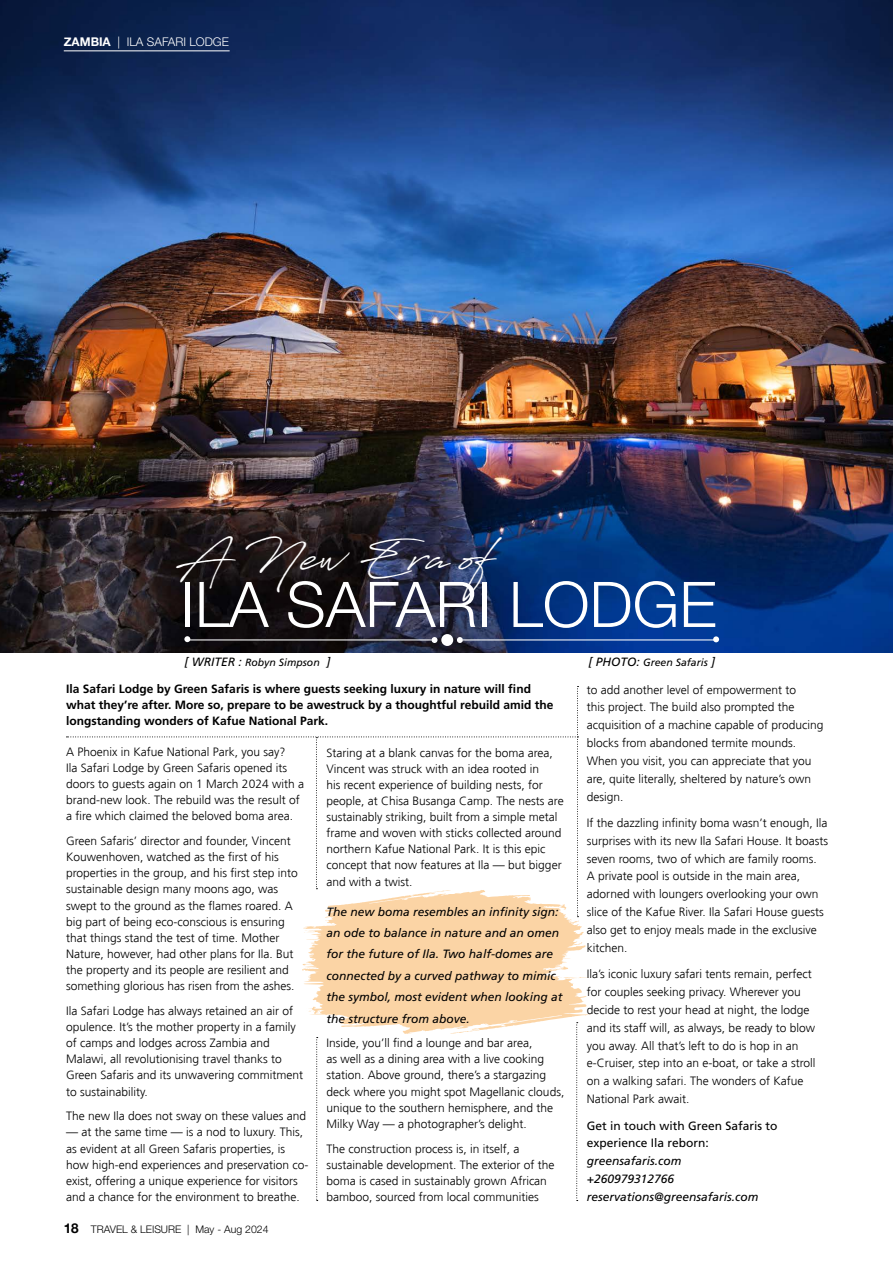
<style>
.page{position:relative;width:893px;height:1263px;background:#fff}
.page>*{position:absolute;margin:0;border:0;box-sizing:border-box;transform-origin:0 0}
.t1{font:300 63px "Helvetica Neue LT Pro";color:#fff}
.t2{font:48px "Antro Vectra Bolder";color:#fff}
.t3{font:300 12px/16.2px "Frutiger";color:#000}
.t4{font:italic 12px/21.5px "Frutiger LT Std";color:#000}
.t5{font:700 12px/15.8px "Frutiger LT Std";color:#000}
.t6{font:12px/17.9px "Frutiger LT Std";color:#000}
.t7{font:300 12px "Helvetica Neue LT Pro";color:#fff}
.t8{font:italic 10.5px "Frutiger LT Std";color:#000}
.t9{font:300 10.5px "Helvetica Neue LT Pro";color:#000}
.s1{font-family:"Helvetica Neue";font-weight:700}
.s2{font-size:12px}
.s3{font-family:"Helvetica Neue";font-weight:700;font-size:13.5px}
</style>
<div class="page">
<img style="left:0;top:0;width:892px;height:652px">
<hr style="left:64px;top:50px;width:166px;height:1px;background:#fff">
<div style="left:441px;top:634px;width:12px;height:12px;background:#fff;border-radius:50%"></div>
<svg style="left:432px;top:637px;width:5px;height:6px"></svg>
<hr style="left:186px;top:639px;width:246px;height:1px;background:#fff">
<hr style="left:463px;top:639px;width:253px;height:1px;background:#fff">
<svg style="left:457px;top:637px;width:6px;height:6px"></svg>
<svg style="left:713px;top:636px;width:6px;height:6px"></svg>
<svg style="left:184px;top:636px;width:6px;height:6px"></svg>
<svg style="left:66px;top:686px;width:525px;height:515px"></svg>
<img style="left:892px;top:0;width:1px;height:653px">
<p class="t7" style="left:64px;top:35px;width:167px"><span class="s1">ZAMBIA</span> | ILA SAFARI LODGE</p>
<h2 class="t2" style="left:177px;top:523px;width:340px">A New Era of</h2>
<h1 class="t1" style="left:181px;top:566px;width:537px">ILA SAFARI LODGE</h1>
<p class="t8" style="left:184px;top:656px;width:148px"><span class="s2">[ WRITER :</span> Robyn Simpson <span class="s2">]</span></p>
<p class="t8" style="left:588px;top:656px;width:128px"><span class="s2">[ PHOTO:</span> Green Safaris <span class="s2">]</span></p>
<p class="t5" style="left:66px;top:681px;width:489px">Ila Safari Lodge by Green Safaris is where guests seeking luxury in nature will find what they’re after. More so, prepare to be awestruck by a thoughtful rebuild amid the longstanding wonders of Kafue National Park.</p>
<p class="t3" style="left:66px;top:744px;width:239px">A Phoenix in Kafue National Park, you say?<br>Ila Safari Lodge by Green Safaris opened its doors to guests again on 1 March 2024 with a brand-new look. The rebuild was the result of a fire which claimed the beloved boma area.</p>
<p class="t3" style="left:66px;top:833px;width:233px">Green Safaris’ director and founder, Vincent Kouwenhoven, watched as the first of his properties in the group, and his first step into sustainable design many moons ago, was swept to the ground as the flames roared. A big part of being eco-conscious is ensuring that things stand the test of time. Mother Nature, however, had other plans for Ila. But the property and its people are resilient and something glorious has risen from the ashes.</p>
<p class="t3" style="left:66px;top:1003px;width:239px">Ila Safari Lodge has always retained an air of opulence. It’s the mother property in a family of camps and lodges across Zambia and Malawi, all revolutionising travel thanks to Green Safaris and its unwavering commitment to sustainability.</p>
<p class="t3" style="left:66px;top:1108px;width:242px">The new Ila does not sway on these values and</p>
<p class="t3" style="left:66px;top:1124px;width:244px">— at the same time — is a nod to luxury. This, as evident at all Green Safaris properties, is how high-end experiences and preservation co&shy;exist, offering a unique experience for visitors and a chance for the environment to breathe.</p>
<p class="t9" style="left:64px;top:1223px;width:206px"><span class="s3">18</span> TRAVEL &amp; LEISURE | May - Aug 2024</p>
<p class="t3" style="left:326px;top:744px;width:239px">Staring at a blank canvas for the boma area, Vincent was struck with an idea rooted in<br>his recent experience of building nests, for people, at Chisa Busanga Camp. The nests are sustainably striking, built from a simple metal frame and woven with sticks collected around northern Kafue National Park. It is this epic concept that now features at Ila — but bigger and with a twist.</p>
<p class="t4" style="left:326px;top:901px;width:238px">The new boma resembles an infinity sign: an ode to balance in nature and an omen for the future of Ila. Two half-domes are connected by a curved pathway to mimic the symbol, most evident when looking at the structure from above.</p>
<p class="t3" style="left:326px;top:1035px;width:239px">Inside, you’ll find a lounge and bar area,<br>as well as a dining area with a live cooking station. Above ground, there’s a stargazing deck where you might spot Magellanic clouds, unique to the southern hemisphere, and the Milky Way — a photographer’s delight.</p>
<p class="t3" style="left:326px;top:1140px;width:230px">The construction process is, in itself, a sustainable development. The exterior of the boma is cased in sustainably grown African bamboo, sourced from local communities</p>
<p class="t3" style="left:587px;top:681px;width:238px;line-height:17.9px">to add another level of empowerment to<br>this project. The build also prompted the acquisition of a machine capable of producing blocks from abandoned termite mounds.<br>When you visit, you can appreciate that you are, quite literally, sheltered by nature’s own design.</p>
<p class="t3" style="left:587px;top:814px;width:243px;line-height:17.9px">If the dazzling infinity boma wasn’t enough, Ila surprises with its new Ila Safari House. It boasts seven rooms, two of which are family rooms.<br>A private pool is outside in the main area, adorned with loungers overlooking your own slice of the Kafue River. Ila Safari House guests also get to enjoy meals made in the exclusive kitchen.</p>
<p class="t3" style="left:587px;top:965px;width:230px;line-height:17.9px">Ila’s iconic luxury safari tents remain, perfect for couples seeking privacy. Wherever you decide to rest your head at night, the lodge and its staff will, as always, be ready to blow you away. All that’s left to do is hop in an e-Cruiser, step into an e-boat, or take a stroll on a walking safari. The wonders of Kafue National Park await.</p>
<p class="t6" style="left:587px;top:1116px;width:192px">Get in touch with Green Safaris to experience Ila reborn:</p>
<p class="t4" style="left:587px;top:1152px;width:173px;line-height:17.9px">greensafaris.com +260979312766 reservations@greensafaris.com</p>
</div>
